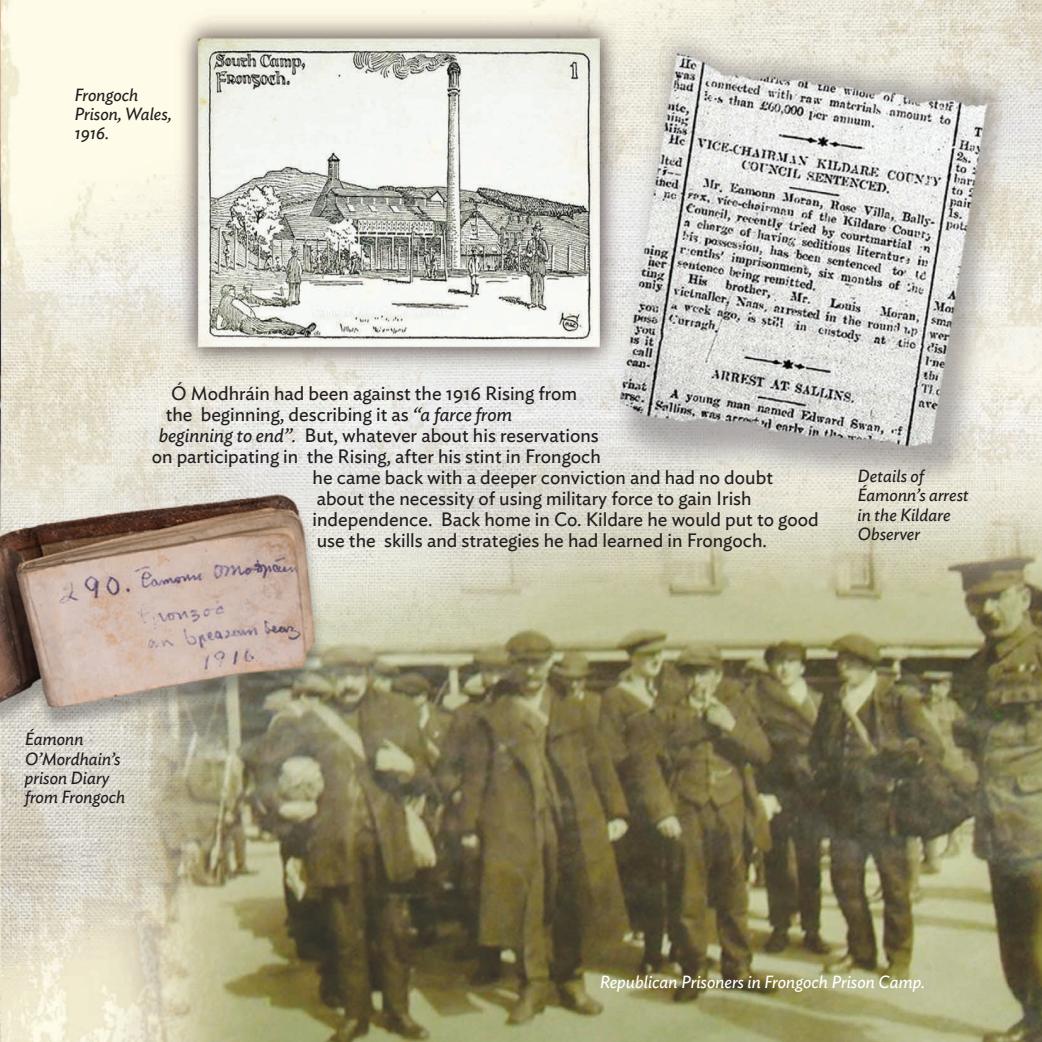
<style>
.page{position:relative;width:1042px;height:1042px;background:#fff}
.page>*{position:absolute;margin:0;border:0;box-sizing:border-box;transform-origin:0 0}
.t1{font:19.25px "Ideal Sans";color:#231f20}
.t2{font:italic 17.5px/19.2px "Ideal Sans";color:#231f20}
.t3{font:italic 17.5px "Ideal Sans";color:#fff}
.s1{font-style:italic}
</style>
<div class="page">
<img style="left:0;top:0;width:1042px;height:1042px">
<p class="t2" style="left:74px;top:84px;width:99px">Frongoch<br>Prison, Wales,<br>1916.</p>
<p class="t1" style="left:171px;top:379px;width:408px">Ó Modhráin had been against the 1916 Rising from</p>
<p class="t1" style="left:166px;top:400px;width:348px">the beginning, describing it as <span class="s1">“a farce from</span></p>
<p class="t1" style="left:159px;top:421px;width:442px"><span class="s1">beginning to end”.</span> But, whatever about his reservations</p>
<p class="t1" style="left:152px;top:442px;width:451px">on participating in the Rising, after his stint in Frongoch</p>
<p class="t1" style="left:313px;top:463px;width:462px">he came back with a deeper conviction and had no doubt</p>
<p class="t1" style="left:317px;top:484px;width:436px">about the necessity of using military force to gain Irish</p>
<p class="t1" style="left:313px;top:505px;width:508px">independence. Back home in Co. Kildare he would put to good</p>
<p class="t1" style="left:317px;top:526px;width:452px">use the skills and strategies he had learned in Frongoch.</p>
<p class="t2" style="left:857px;top:465px;width:113px">Details of<br>Éamonn’s arrest in the Kildare<br>Observer</p>
<p class="t2" style="left:25px;top:728px;width:102px">Éamonn<br>O’Mordhain’s prison Diary from Frongoch</p>
<p class="t3" style="left:600px;top:968px;width:327px">Republican Prisoners in Frongoch Prison Camp.</p>
</div>
